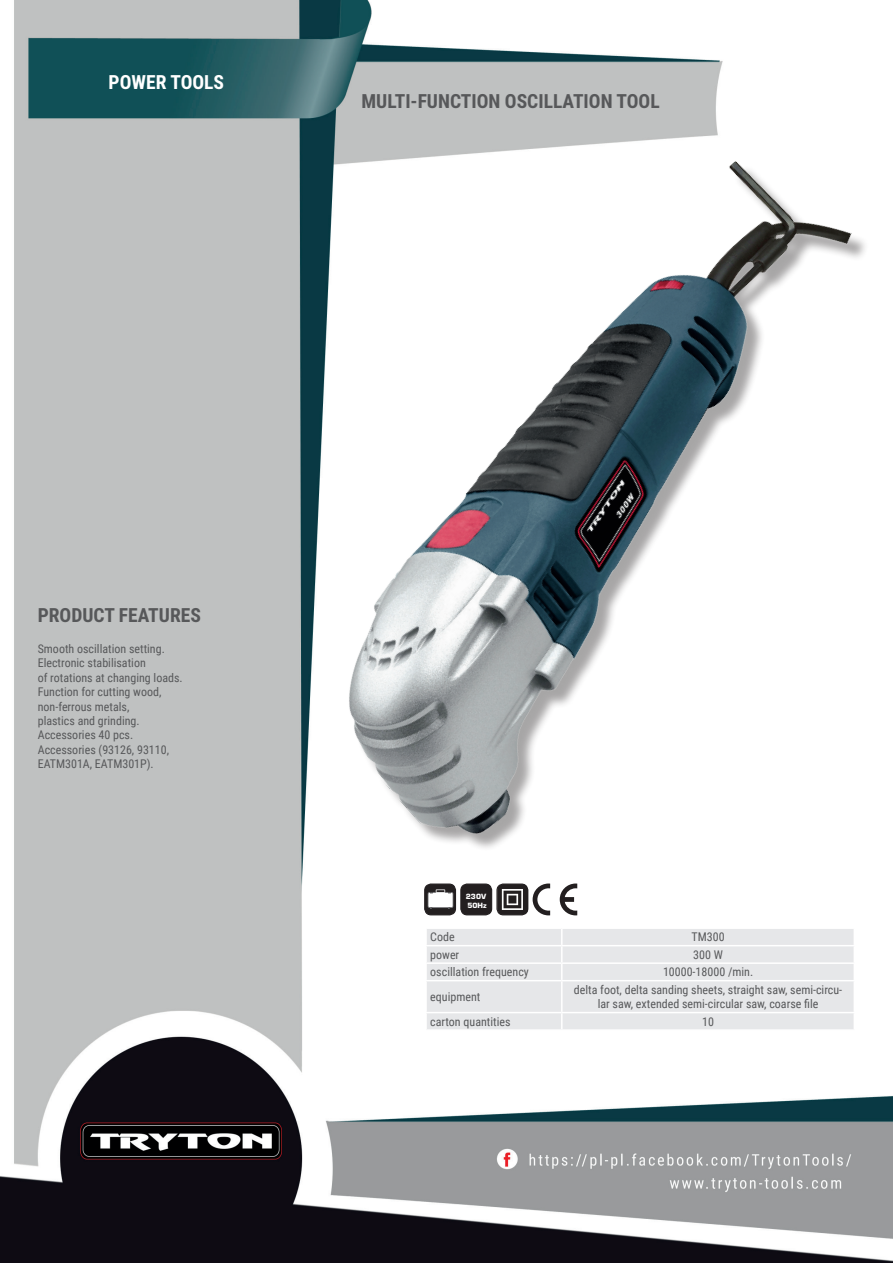
<style>
.page{position:relative;width:893px;height:1263px;background:#fff}
.page>*{position:absolute;margin:0;border:0;box-sizing:border-box;transform-origin:0 0}
.t1{font:700 19.5px "Roboto Condensed";color:#57585a}
.t2{font:700 19.5px "Roboto Condensed";color:#fff}
.t3{font:12px/14.4px "Roboto Condensed";color:#57585a}
.t4{font:900 7.8px/9px "Eurostile TOT";color:#fff}
</style>
<div class="page">
<img style="left:0;top:0;width:893px;height:1263px">
<img style="left:231px;top:135px;width:662px;height:726px">
<div style="left:425px;top:929px;width:430px;height:100px;background:#e6e7e9"></div>
<hr style="left:425px;top:927px;width:137px;height:2px;background:#fff">
<hr style="left:562px;top:927px;width:293px;height:2px;background:#fff">
<hr style="left:425px;top:945px;width:137px;height:1px;background:#fff">
<hr style="left:562px;top:945px;width:293px;height:1px;background:#fff">
<hr style="left:425px;top:962px;width:137px;height:2px;background:#fff">
<hr style="left:562px;top:962px;width:293px;height:2px;background:#fff">
<hr style="left:425px;top:980px;width:137px;height:1px;background:#fff">
<hr style="left:562px;top:980px;width:293px;height:1px;background:#fff">
<hr style="left:425px;top:1012px;width:137px;height:1px;background:#fff">
<hr style="left:562px;top:1012px;width:293px;height:1px;background:#fff">
<hr style="left:425px;top:1029px;width:137px;height:2px;background:#fff">
<hr style="left:562px;top:1029px;width:293px;height:2px;background:#fff">
<div style="left:425px;top:884px;width:30px;height:31px;background:#231f20;border-radius:6px"></div>
<div style="left:424px;top:883px;width:32px;height:32px;border:1px solid #231f20;border-radius:6px"></div>
<svg style="left:428px;top:889px;width:25px;height:20px"></svg>
<div style="left:461px;top:884px;width:31px;height:31px;background:#231f20;border-radius:6px"></div>
<div style="left:460px;top:883px;width:32px;height:32px;border:1px solid #231f20;border-radius:6px"></div>
<div style="left:497px;top:884px;width:31px;height:31px;background:#231f20;border-radius:6px"></div>
<div style="left:496px;top:883px;width:32px;height:32px;border:1px solid #231f20;border-radius:6px"></div>
<svg style="left:502px;top:889px;width:21px;height:21px"></svg>
<svg style="left:560px;top:883px;width:17px;height:32px"></svg>
<svg style="left:533px;top:883px;width:17px;height:32px"></svg>
<h1 class="t2" style="left:109px;top:69px;width:117px">POWER TOOLS</h1>
<h1 class="t1" style="left:361px;top:88px;width:300px">MULTI-FUNCTION OSCILLATION TOOL</h1>
<h1 class="t1" style="left:38px;top:601px;width:165px">PRODUCT FEATURES</h1>
<p class="t3" style="left:38px;top:641px;width:146px">Smooth oscillation setting.<br>Electronic stabilisation<br>of rotations at changing loads.<br>Function for cutting wood, non-ferrous metals,<br>plastics and grinding.<br>Accessories 40 pcs.<br>Accessories (93126, 93110,<br>EATM301A, EATM301P).</p>
<p class="t4" style="left:466px;top:891px;width:22px">230V<br>50Hz</p>
<p class="t3" style="left:430px;top:929px;width:26px">Code</p>
<p class="t3" style="left:691px;top:929px;width:35px">TM300</p>
<p class="t3" style="left:430px;top:947px;width:31px">power</p>
<p class="t3" style="left:693px;top:947px;width:31px">300 W</p>
<p class="t3" style="left:430px;top:964px;width:100px">oscillation frequency</p>
<p class="t3" style="left:663px;top:964px;width:92px">10000-18000 /min.</p>
<p class="t3" style="left:430px;top:989px;width:52px">equipment</p>
<p class="t3" style="left:574px;top:982px;width:270px;text-align:center">delta foot, delta sanding sheets, straight saw, semi-circu&shy;lar saw, extended semi-circular saw, coarse file</p>
<p class="t3" style="left:430px;top:1014px;width:82px">carton quantities</p>
<p class="t3" style="left:702px;top:1014px;width:13px">10</p>
</div>
